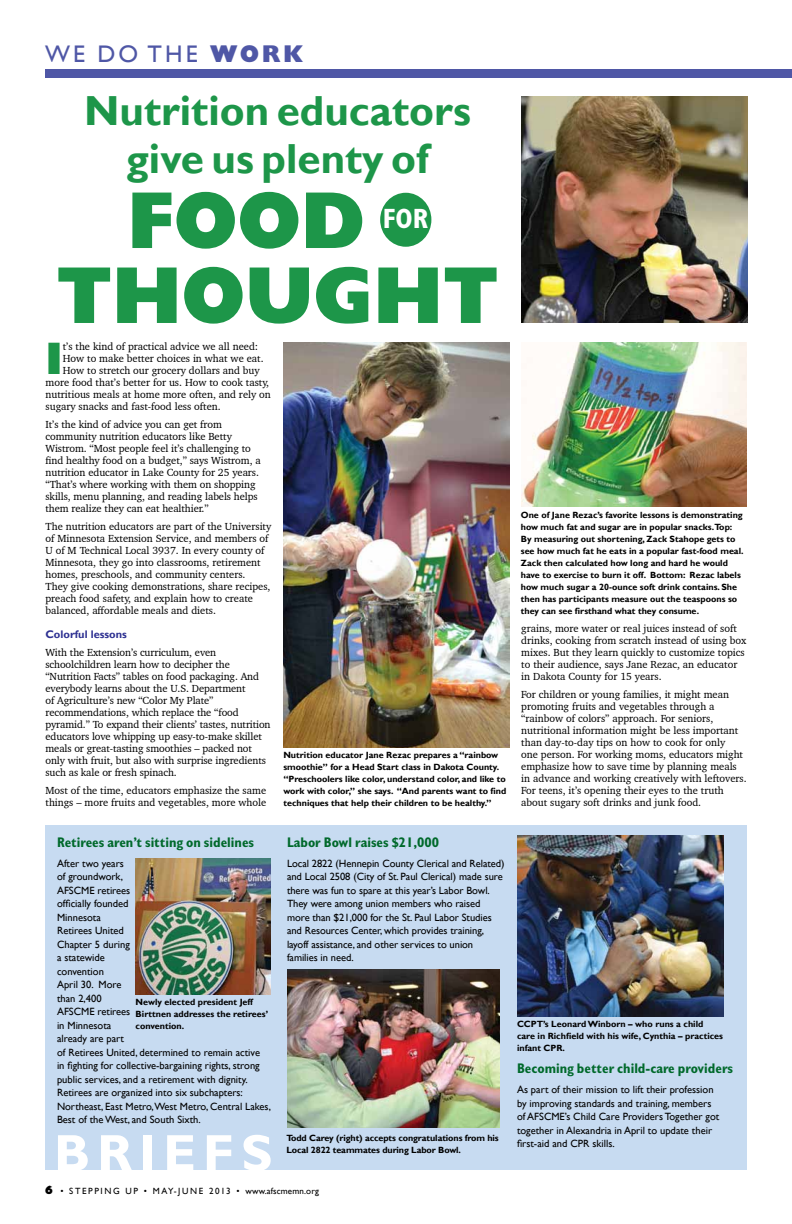
<style>
.page{position:relative;width:792px;height:1224px;background:#fff}
.page>*{position:absolute;margin:0;border:0;box-sizing:border-box;transform-origin:0 0}
.t1{font:80px "Gill Sans Std Extra Bold Disp";letter-spacing:.01em;color:#1d9649}
.t2{font:700 52px "Gill Sans";letter-spacing:.13em;color:#fff}
.t3{font:45.1px "Gill Sans Std Extra Bold Disp";color:#1d9649}
.t4{font:700 42px/48px "Gill Sans";color:#1d9649;text-align:center}
.t5{font:700 condensed 28px "Gill Sans Std";color:#fff}
.t6{font:24px "Gill Sans";letter-spacing:.13em;color:#4f57a6}
.t7{font:700 condensed 14px "Gill Sans Std";color:#00692b}
.t8{font:700 11px "Gill Sans";color:#2e3192}
.t9{font:10.5px/12px "Charter BT Pro";color:#000}
.t10{font:10.5px/13.5px "Gill Sans";color:#000}
.t11{font:700 9px/12px "Gill Sans";color:#000}
.t12{font:9px "Gill Sans";letter-spacing:.18em;color:#000}
.s1{font-family:"Gill Sans Std Extra Bold Disp"}
.s2{font-family:"Gill Sans Std Extra Bold Disp";font-size:12px}
</style>
<div class="page">
<div style="left:46px;top:70px;width:746px;height:8px;background:#4f57a6"></div>
<div style="left:380px;top:193px;width:51px;height:54px;background:#1d9649;border-radius:50%"></div>
<div style="left:46px;top:825px;width:701px;height:345px;background:#c7dbf1"></div>
<img style="left:283px;top:342px;width:226px;height:406px">
<img style="left:521px;top:96px;width:226px;height:227px">
<img style="left:521px;top:342px;width:226px;height:164px">
<img style="left:136px;top:859px;width:135px;height:135px">
<img style="left:287px;top:970px;width:213px;height:158px">
<img style="left:517px;top:835px;width:207px;height:181px">
<h3 class="t6" style="left:45px;top:40px;width:260px">we do the <span class="s1">WORK</span></h3>
<h3 class="t4" style="left:84px;top:88px;width:388px">Nutrition educators give us plenty of</h3>
<h1 class="t1" style="left:128px;top:173px;width:238px">FOOD</h1>
<h1 class="t1" style="left:57px;top:248px;width:63px">THO</h1>
<h1 class="t1" style="left:246px;top:248px;width:130px">UGHT</h1>
<h3 class="t3" style="left:46px;top:331px;width:13px">I</h3>
<p class="t9" style="left:63px;top:340px;width:197px">t’s the kind of practical advice we all need:</p>
<h3 class="t5" style="left:383px;top:202px;width:47px">for</h3>
<p class="t9" style="left:63px;top:352px;width:202px">How to make better choices in what we eat.</p>
<p class="t9" style="left:63px;top:364px;width:199px">How to stretch our grocery dollars and buy</p>
<p class="t9" style="left:46px;top:376px;width:225px">more food that’s better for us. How to cook tasty,</p>
<p class="t9" style="left:46px;top:388px;width:227px">nutritious meals at home more often, and rely on</p>
<p class="t9" style="left:46px;top:400px;width:177px">sugary snacks and fast-food less often.</p>
<p class="t9" style="left:46px;top:418px;width:217px">It’s the kind of advice you can get from community nutrition educators like Betty Wistrom. “Most people feel it’s challenging to find healthy food on a budget,” says Wistrom, a nutrition educator in Lake County for 25 years. “That’s where working with them on shopping skills, menu planning, and reading labels helps them realize they can eat healthier.”</p>
<p class="t9" style="left:46px;top:520px;width:227px">The nutrition educators are part of the University of Minnesota Extension Service, and members of U of M Technical Local 3937. In every county of Minnesota, they go into classrooms, retirement homes, preschools, and community centers.<br>They give cooking demonstrations, share recipes, preach food safety, and explain how to create balanced, affordable meals and diets.</p>
<p class="t8" style="left:46px;top:628px;width:83px">Colorful lessons</p>
<p class="t9" style="left:46px;top:646px;width:227px">With the Extension’s curriculum, even schoolchildren learn how to decipher the “Nutrition Facts” tables on food packaging. And everybody learns about the U.S. Department<br>of Agriculture’s new “Color My Plate” recommendations, which replace the “food pyramid.” To expand their clients’ tastes, nutrition educators love whipping up easy-to-make skillet meals or great-tasting smoothies – packed not only with fruit, but also with surprise ingredients such as kale or fresh spinach.</p>
<p class="t9" style="left:46px;top:784px;width:222px">Most of the time, educators emphasize the same things – more fruits and vegetables, more whole</p>
<p class="t11" style="left:283px;top:749px;width:225px">Nutrition educator Jane Rezac prepares a “rainbow smoothie” for a Head Start class in Dakota County. “Preschoolers like color, understand color, and like to work with color,” she says. “And parents want to find techniques that help their children to be healthy.”</p>
<p class="t11" style="left:521px;top:509px;width:224px">One of Jane Rezac’s favorite lessons is demonstrating how much fat and sugar are in popular snacks.Top:<br>By measuring out shortening, Zack Stahope gets to see how much fat he eats in a popular fast-food meal.<br>Zack then calculated how long and hard he would have to exercise to burn it off. Bottom: Rezac labels how much sugar a 20-ounce soft drink contains. She then has participants measure out the teaspoons so they can see firsthand what they consume.</p>
<p class="t9" style="left:521px;top:622px;width:227px">grains, more water or real juices instead of soft drinks, cooking from scratch instead of using box mixes. But they learn quickly to customize topics to their audience, says Jane Rezac, an educator in Dakota County for 15 years.</p>
<p class="t9" style="left:521px;top:688px;width:227px">For children or young families, it might mean promoting fruits and vegetables through a “rainbow of colors” approach. For seniors, nutritional information might be less important than day-to-day tips on how to cook for only<br>one person. For working moms, educators might emphasize how to save time by planning meals in advance and working creatively with leftovers.<br>For teens, it’s opening their eyes to the truth about sugary soft drinks and junk food.</p>
<h3 class="t7" style="left:57px;top:833px;width:199px">Retirees aren’t sitting on sidelines</h3>
<p class="t10" style="left:57px;top:856px;width:215px">After two years<br>of groundwork,<br>AFSCME retirees<br>officially founded<br>Minnesota<br>Retirees United<br>Chapter 5 during<br>a statewide<br>convention<br>April 30. More<br>than 2,400<br>AFSCME retirees<br>in Minnesota<br>already are part<br>of Retirees United, determined to remain active<br>in fighting for collective-bargaining rights, strong public services, and a retirement with dignity.<br>Retirees are organized into six subchapters:<br>Northeast, East Metro,West Metro, Central Lakes,<br>Best of the West, and South Sixth.</p>
<p class="t11" style="left:136px;top:996px;width:134px">Newly elected president Jeff<br>Birttnen addresses the retirees’ convention.</p>
<h2 class="t2" style="left:54px;top:1122px;width:220px">BRI EFS</h2>
<h3 class="t7" style="left:287px;top:833px;width:154px">Labor Bowl raises $21,000</h3>
<p class="t10" style="left:287px;top:856px;width:219px">Local 2822 (Hennepin County Clerical and Related) and Local 2508 (City of St. Paul Clerical) made sure there was fun to spare at this year’s Labor Bowl.<br>They were among union members who raised more than $21,000 for the St. Paul Labor Studies and Resources Center, which provides training, layoff assistance, and other services to union families in need.</p>
<p class="t11" style="left:286px;top:1132px;width:214px">Todd Carey (right) accepts congratulations from his<br>Local 2822 teammates during Labor Bowl.</p>
<p class="t12" style="left:45px;top:1185px;width:275px"><span class="s2">6</span> • Stepping Up • may-ju ne 2013 • www.afscmemn.org</p>
<p class="t11" style="left:517px;top:1018px;width:208px">CCPT’s Leonard Winborn – who runs a child care in Richfield with his wife, Cynthia – practices infant CPR.</p>
<h3 class="t7" style="left:517px;top:1060px;width:218px">Becoming better child-care providers</h3>
<p class="t10" style="left:517px;top:1083px;width:204px">As part of their mission to lift their profession by improving standards and training, members of AFSCME’s Child Care Providers Together got together in Alexandria in April to update their first-aid and CPR skills.</p>
</div>
